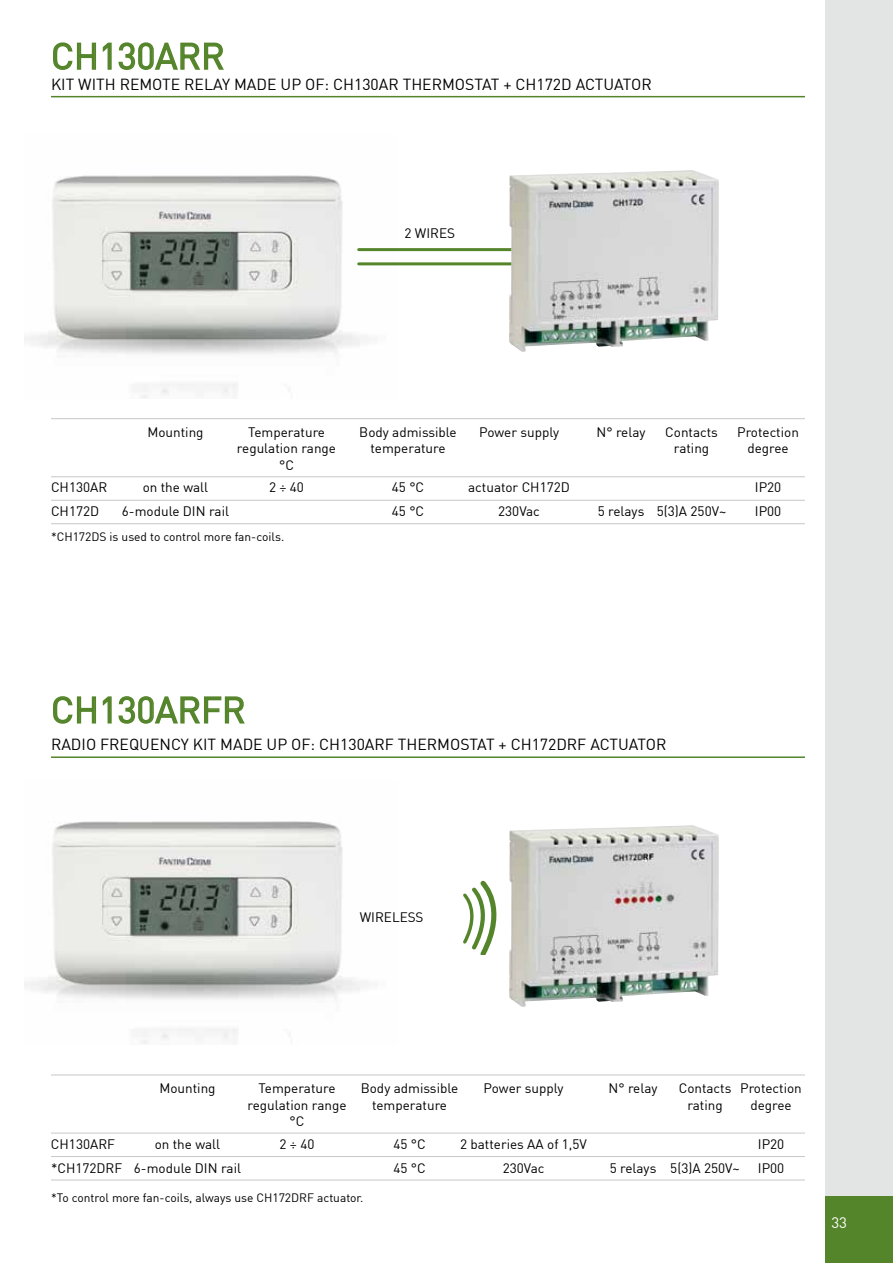
<style>
.page{position:relative;width:893px;height:1263px;background:#fff}
.page>*{position:absolute;margin:0;border:0;box-sizing:border-box;transform-origin:0 0}
.t1{font:36px "DIN";color:#55852b}
.t2{font:15.75px "DIN";color:#000}
.t3{font:15px "DIN";color:#fff}
.t4{font:13.5px "DIN";color:#000}
.t5{font:12px "DIN";color:#000}
</style>
<div class="page">
<div style="left:825px;top:0;width:68px;height:1263px;background:#e3e4e4"></div>
<div style="left:825px;top:1196px;width:68px;height:67px;background:#55852b"></div>
<img style="left:24px;top:175px;width:373px;height:224px">
<img style="left:24px;top:821px;width:345px;height:223px">
<hr style="left:51px;top:96px;width:754px;height:1px;background:#55852b">
<hr style="left:51px;top:500px;width:754px;height:1px;background:#c6c7c8">
<hr style="left:51px;top:476px;width:754px;height:1px;background:#c6c7c8">
<hr style="left:51px;top:523px;width:754px;height:1px;background:#c6c7c8">
<hr style="left:51px;top:418px;width:754px;height:1px;background:#c6c7c8">
<hr style="left:51px;top:756px;width:754px;height:2px;background:#55852b">
<svg style="left:463px;top:881px;width:33px;height:73px"></svg>
<hr style="left:51px;top:1156px;width:754px;height:1px;background:#c6c7c8">
<hr style="left:51px;top:1133px;width:754px;height:1px;background:#c6c7c8">
<hr style="left:51px;top:1179px;width:754px;height:1px;background:#c6c7c8">
<hr style="left:51px;top:1074px;width:754px;height:1px;background:#c6c7c8">
<hr style="left:359px;top:248px;width:174px;height:3px;background:#55852b">
<hr style="left:359px;top:262px;width:174px;height:3px;background:#55852b">
<img style="left:509px;top:170px;width:210px;height:182px">
<img style="left:509px;top:825px;width:210px;height:182px">
<svg style="left:53px;top:42px;width:59px;height:28px"></svg>
<svg style="left:118px;top:42px;width:106px;height:28px"></svg>
<svg style="left:53px;top:696px;width:59px;height:28px"></svg>
<svg style="left:118px;top:696px;width:127px;height:28px"></svg>
<h1 class="t1" style="left:51px;top:34px;width:175px">CH130ARR</h1>
<p class="t2" style="left:51px;top:74px;width:602px">KIT WITH REMOTE RELAY MADE UP OF: CH130AR THERMOSTAT + CH172D ACTUATOR</p>
<p class="t4" style="left:404px;top:225px;width:52px">2 WIRES</p>
<p class="t4" style="left:147px;top:424px;width:58px">Mounting</p>
<p class="t4" style="left:248px;top:424px;width:79px">Temperature</p>
<p class="t4" style="left:359px;top:424px;width:99px">Body admissible</p>
<p class="t4" style="left:479px;top:424px;width:82px">Power supply</p>
<p class="t4" style="left:597px;top:424px;width:51px">N° relay</p>
<p class="t4" style="left:665px;top:424px;width:54px">Contacts</p>
<p class="t4" style="left:737px;top:424px;width:63px">Protection</p>
<p class="t4" style="left:237px;top:440px;width:101px">regulation range</p>
<p class="t4" style="left:371px;top:440px;width:77px">temperature</p>
<p class="t4" style="left:674px;top:440px;width:37px">rating</p>
<p class="t4" style="left:747px;top:440px;width:43px">degree</p>
<p class="t4" style="left:279px;top:456px;width:16px">°C</p>
<p class="t4" style="left:51px;top:479px;width:58px">CH130AR</p>
<p class="t4" style="left:143px;top:479px;width:67px">on the wall</p>
<p class="t4" style="left:269px;top:479px;width:36px">2 ÷ 40</p>
<p class="t4" style="left:392px;top:479px;width:34px">45 °C</p>
<p class="t4" style="left:468px;top:479px;width:103px">actuator CH172D</p>
<p class="t4" style="left:755px;top:479px;width:28px">IP20</p>
<p class="t4" style="left:51px;top:503px;width:50px">CH172D</p>
<p class="t4" style="left:122px;top:503px;width:109px">6-module DIN rail</p>
<p class="t4" style="left:392px;top:503px;width:34px">45 °C</p>
<p class="t4" style="left:498px;top:503px;width:43px">230Vac</p>
<p class="t4" style="left:598px;top:503px;width:130px">5 relays 5(3)A 250V~</p>
<p class="t4" style="left:755px;top:503px;width:28px">IP00</p>
<p class="t5" style="left:51px;top:529px;width:235px">*CH172DS is used to control more fan-coils.</p>
<h1 class="t1" style="left:51px;top:687px;width:196px">CH130ARFR</h1>
<p class="t2" style="left:51px;top:735px;width:617px">RADIO FREQUENCY KIT MADE UP OF: CH130ARF THERMOSTAT + CH172DRF ACTUATOR</p>
<p class="t4" style="left:360px;top:909px;width:65px">WIRELESS</p>
<p class="t4" style="left:159px;top:1080px;width:58px">Mounting</p>
<p class="t4" style="left:259px;top:1080px;width:79px">Temperature</p>
<p class="t4" style="left:361px;top:1080px;width:99px">Body admissible</p>
<p class="t4" style="left:483px;top:1080px;width:82px">Power supply</p>
<p class="t4" style="left:608px;top:1080px;width:51px">N° relay</p>
<p class="t4" style="left:679px;top:1080px;width:125px">Contacts Protection</p>
<p class="t4" style="left:247px;top:1096px;width:101px">regulation range</p>
<p class="t4" style="left:372px;top:1096px;width:77px">temperature</p>
<p class="t4" style="left:687px;top:1096px;width:37px">rating</p>
<p class="t4" style="left:750px;top:1096px;width:43px">degree</p>
<p class="t4" style="left:290px;top:1113px;width:16px">°C</p>
<p class="t4" style="left:51px;top:1135px;width:66px">CH130ARF</p>
<p class="t4" style="left:155px;top:1135px;width:67px">on the wall</p>
<p class="t4" style="left:280px;top:1135px;width:36px">2 ÷ 40</p>
<p class="t4" style="left:393px;top:1135px;width:34px">45 °C</p>
<p class="t4" style="left:460px;top:1135px;width:128px">2 batteries AA of 1,5V</p>
<p class="t4" style="left:758px;top:1135px;width:28px">IP20</p>
<p class="t4" style="left:51px;top:1159px;width:192px">*CH172DRF 6-module DIN rail</p>
<p class="t4" style="left:393px;top:1159px;width:34px">45 °C</p>
<p class="t4" style="left:503px;top:1159px;width:43px">230Vac</p>
<p class="t4" style="left:610px;top:1159px;width:132px">5 relays 5(3)A 250V~</p>
<p class="t4" style="left:758px;top:1159px;width:28px">IP00</p>
<p class="t5" style="left:51px;top:1190px;width:314px">*To control more fan-coils, always use CH172DRF actuator.</p>
<p class="t3" style="left:831px;top:1213px;width:17px">33</p>
</div>
